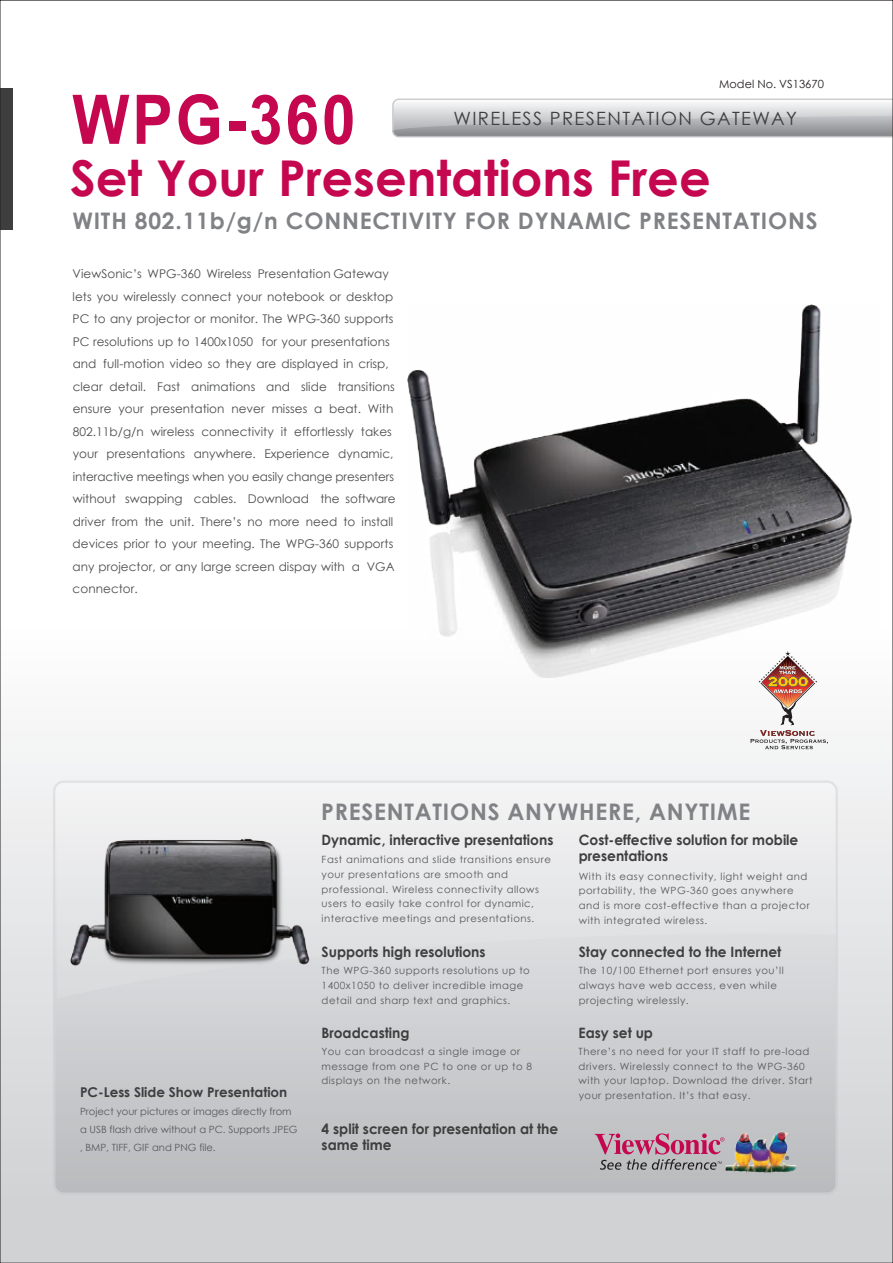
<style>
.page{position:relative;width:893px;height:1263px;background:#fff}
.page>*{position:absolute;margin:0;border:0;box-sizing:border-box;transform-origin:0 0}
.t1{font:700 68.55px "Arial";letter-spacing:.05em;color:#c50750;scale:.88 1}
.t2{font:700 49.35px "Century Gothic";color:#c50750}
.t3{font:700 22.8px "Century Gothic";letter-spacing:.035em;color:#808285}
.t4{font:18.3px "Century Gothic";letter-spacing:.075em;color:#3e3e3f}
.t5{font:700 14.25px/16.5px "Century Gothic";color:#3e3e3f}
.t6{font:700 13.5px "Century Gothic";color:#3e3e3f}
.t7{font:12px/22.5px "Century Gothic";letter-spacing:.005em;color:#4b4c4d}
.t8{font:11.25px "Century Gothic";color:#231f20}
.t9{font:10.05px/14.7px "Century Gothic";letter-spacing:.05em;color:#57585a}
.t10{font:10.05px/18px "Century Gothic";color:#57585a}
</style>
<div class="page">
<div style="left:0;top:274px;width:893px;height:989px;background:linear-gradient(to bottom,#fff,#d2d3d6)"></div>
<svg style="left:55px;top:782px;width:782px;height:412px;background:#c6c7ca"></svg>
<div style="left:53px;top:780px;width:785px;height:415px;border:2px solid #bcbdc0;border-radius:10px"></div>
<svg style="left:57px;top:783px;width:779px;height:216px;fill:#e7e8e9"></svg>
<svg style="left:392px;top:98px;width:499px;height:39px;background:#c4c5c8"></svg>
<div style="left:0;top:88px;width:12px;height:142px;background:#3e3e3f"></div>
<svg style="left:750px;top:677px;width:78px;height:72px"></svg>
<svg style="left:595px;top:1133px;width:129px;height:37px;background:#b48f9f"></svg>
<svg style="left:785px;top:1156px;width:4px;height:4px"></svg>
<img style="left:725px;top:1132px;width:55px;height:41px">
<img style="left:407px;top:304px;width:471px;height:373px">
<img style="left:59px;top:814px;width:259px;height:173px">
<h1 class="t1" style="left:72px;top:75px;width:323px">WPG-360</h1>
<p class="t8" style="left:719px;top:76px;width:106px">Model No. VS13670</p>
<h3 class="t4" style="left:453px;top:105px;width:345px">WIRELESS PRESENTATION GATEWAY</h3>
<h2 class="t2" style="left:70px;top:141px;width:642px">Set Your Presentations Free</h2>
<h3 class="t3" style="left:72px;top:203px;width:747px">WITH 802.11b/g/n CONNECTIVITY FOR DYNAMIC PRESENTATIONS</h3>
<p class="t7" style="left:73px;top:262px;width:325px">ViewSonic’s WPG-360 Wireless Presentation Gateway lets you wirelessly connect your notebook or desktop PC to any projector or monitor. The WPG-360 supports PC resolutions up to 1400x1050 for your presentations and full-motion video so they are displayed in crisp, clear detail. Fast animations and slide transitions ensure your presentation never misses a beat. With 802.11b/g/n wireless connectivity it effortlessly takes your presentations anywhere. Experience dynamic, interactive meetings when you easily change presenters without swapping cables. Download the software driver from the unit. There’s no more need to install devices prior to your meeting. The WPG-360 supports any projector, or any large screen dispay with a VGA connector.</p>
<h3 class="t3" style="left:321px;top:794px;width:431px">PRESENTATIONS ANYWHERE, ANYTIME</h3>
<h3 class="t6" style="left:80px;top:1081px;width:209px">PC-Less Slide Show Presentation</h3>
<p class="t10" style="left:80px;top:1102px;width:219px">Project your pictures or images directly from a USB flash drive without a PC. Supports JPEG , BMP, TIFF, GIF and PNG file.</p>
<h3 class="t5" style="left:322px;top:831px;width:233px">Dynamic, interactive presentations</h3>
<p class="t9" style="left:322px;top:852px;width:231px">Fast animations and slide transitions ensure your presentations are smooth and professional. Wireless connectivity allows users to easily take control for dynamic, interactive meetings and presentations.</p>
<h3 class="t5" style="left:579px;top:831px;width:221px">Cost-effective solution for mobile presentations</h3>
<p class="t9" style="left:579px;top:868px;width:232px">With its easy connectivity, light weight and portability, the WPG-360 goes anywhere and is more cost-effective than a projector with integrated wireless.</p>
<h3 class="t5" style="left:322px;top:943px;width:165px">Supports high resolutions</h3>
<h3 class="t5" style="left:579px;top:943px;width:204px">Stay connected to the Internet</h3>
<p class="t9" style="left:322px;top:963px;width:210px">The WPG-360 supports resolutions up to<br>1400x1050 to deliver incredible image detail and sharp text and graphics.</p>
<p class="t9" style="left:579px;top:963px;width:206px">The 10/100 Ethernet port ensures you’ll always have web access, even while projecting wirelessly.</p>
<h3 class="t5" style="left:321px;top:1024px;width:90px">Broadcasting</h3>
<h3 class="t5" style="left:579px;top:1024px;width:76px">Easy set up</h3>
<p class="t9" style="left:321px;top:1044px;width:212px">You can broadcast a single image or message from one PC to one or up to 8 displays on the network.</p>
<p class="t9" style="left:579px;top:1044px;width:235px">There’s no need for your IT staff to pre-load drivers. Wirelessly connect to the WPG-360 with your laptop. Download the driver. Start your presentation. It’s that easy.</p>
<h3 class="t5" style="left:322px;top:1120px;width:238px">4 split screen for presentation at the same time</h3>
</div>
